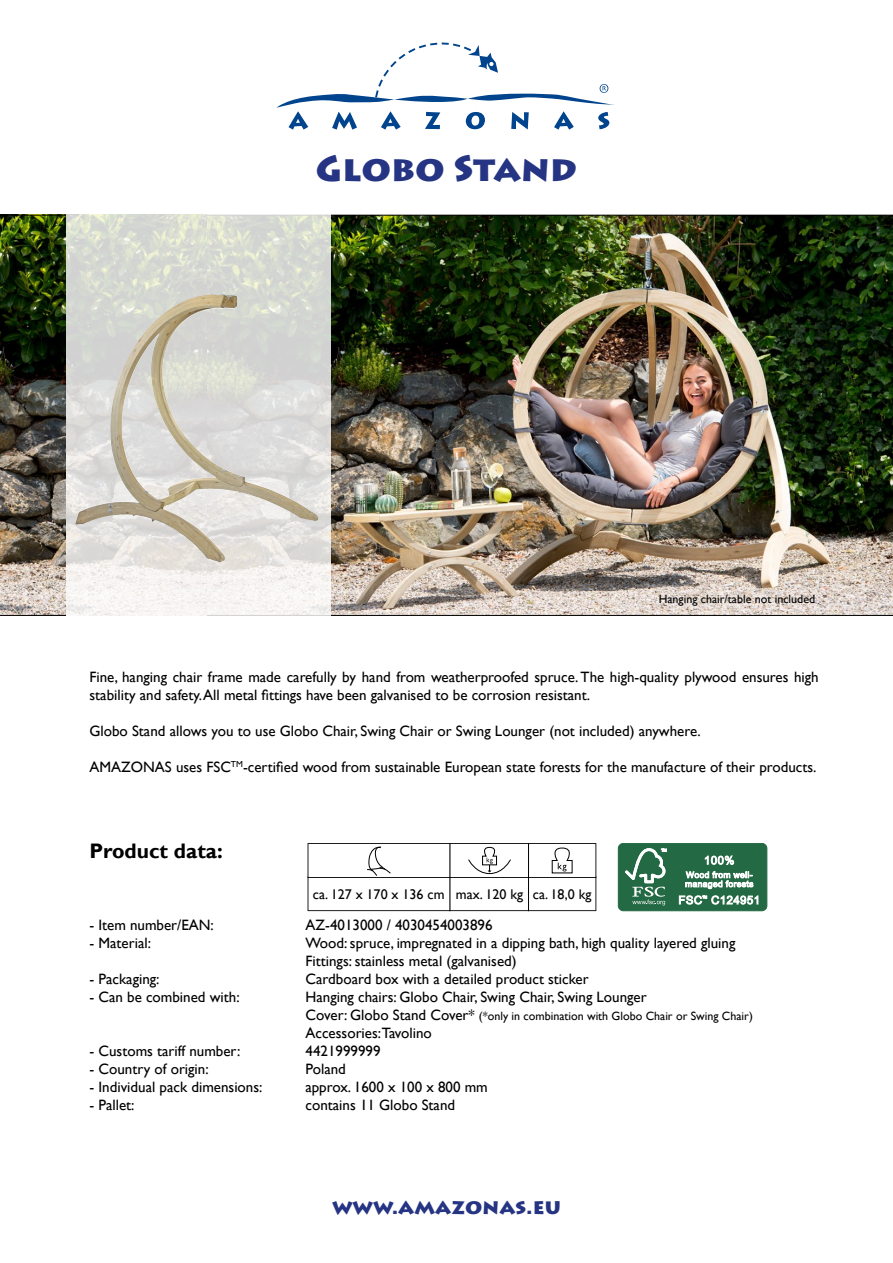
<style>
.page{position:relative;width:893px;height:1263px;background:#fff}
.page>*{position:absolute;margin:0;border:0;box-sizing:border-box;transform-origin:0 0}
.t1{font:900 36px "Lithos Pro";color:#253483}
.t2{font:900 21px "Lithos Pro";color:#253483}
.t3{font:700 21px "Gill Sans";color:#000}
.t4{font:15px/18px "Gill Sans";color:#000}
.t5{font:14.1px "Gill Sans";color:#000}
.t6{font:12px "Gill Sans";color:#000}
.s1{font-size:15px}
</style>
<div class="page">
<svg style="left:276px;top:43px;width:339px;height:87px"></svg>
<img style="left:0;top:215px;width:893px;height:401px">
<svg style="left:67px;top:215px;width:264px;height:401px;background:#deded9"></svg>
<img style="left:75px;top:294px;width:136px;height:234px">
<svg style="left:308px;top:843px;width:288px;height:68px"></svg>
<div style="left:618px;top:843px;width:149px;height:68px;background:#236943;border-radius:5px"></div>
<div style="left:618px;top:843px;width:149px;height:68px;border:1px solid #236943;border-radius:5px"></div>
<svg style="left:625px;top:848px;width:42px;height:57px"></svg>
<svg style="left:685px;top:855px;width:68px;height:34px"></svg>
<svg style="left:679px;top:895px;width:79px;height:10px"></svg>
<h1 class="t1" style="left:316px;top:146px;width:263px">GLOBO STAND</h1>
<p class="t6" style="left:659px;top:592px;width:158px">Hanging chair/table not included</p>
<p class="t4" style="left:89px;top:668px;width:731px">Fine, hanging chair frame made carefully by hand from weatherproofed spruce. The high-quality plywood ensures high stability and safety. All metal fittings have been galvanised to be corrosion resistant.</p>
<p class="t4" style="left:89px;top:722px;width:613px">Globo Stand allows you to use Globo Chair, Swing Chair or Swing Lounger (not included) anywhere.</p>
<p class="t4" style="left:89px;top:758px;width:728px">AMAZONAS uses FSC<sup>TM</sup>-certified wood from sustainable European state forests for the manufacture of their products.</p>
<h2 class="t3" style="left:89px;top:838px;width:135px">Product data:</h2>
<p class="t5" style="left:313px;top:886px;width:280px">ca. 127 x 170 x 136 cm max. 120 kg ca. 18,0 kg</p>
<p class="t4" style="left:89px;top:916px;width:126px">- Item number/EAN:</p>
<p class="t4" style="left:305px;top:916px;width:189px">AZ-4013000 / 4030454003896</p>
<p class="t4" style="left:89px;top:934px;width:63px">- Material:</p>
<p class="t4" style="left:305px;top:934px;width:431px">Wood: spruce, impregnated in a dipping bath, high quality layered gluing<br>Fittings: stainless metal (galvanised)</p>
<p class="t4" style="left:89px;top:970px;width:72px">- Packaging:</p>
<p class="t4" style="left:305px;top:970px;width:285px">Cardboard box with a detailed product sticker</p>
<p class="t4" style="left:89px;top:988px;width:152px">- Can be combined with:</p>
<p class="t4" style="left:305px;top:988px;width:343px">Hanging chairs: Globo Chair, Swing Chair, Swing Lounger</p>
<p class="t6" style="left:305px;top:1008px;width:449px"><span class="s1">Cover: Globo Stand Cover*</span> (*only in combination with Globo Chair or Swing Chair)</p>
<p class="t4" style="left:305px;top:1024px;width:128px">Accessories:Tavolino</p>
<p class="t4" style="left:89px;top:1042px;width:152px">- Customs tariff number:</p>
<p class="t4" style="left:305px;top:1042px;width:76px">4421999999</p>
<p class="t4" style="left:89px;top:1060px;width:121px">- Country of origin:</p>
<p class="t4" style="left:305px;top:1060px;width:42px">Poland</p>
<p class="t4" style="left:89px;top:1078px;width:174px">- Individual pack dimensions:</p>
<p class="t4" style="left:305px;top:1078px;width:184px">approx. 1600 x 100 x 800 mm</p>
<p class="t4" style="left:89px;top:1096px;width:47px">- Pallet:</p>
<p class="t4" style="left:305px;top:1096px;width:151px">contains 11 Globo Stand</p>
<h2 class="t2" style="left:332px;top:1194px;width:230px">WWW.AMAZONAS.EU</h2>
</div>
